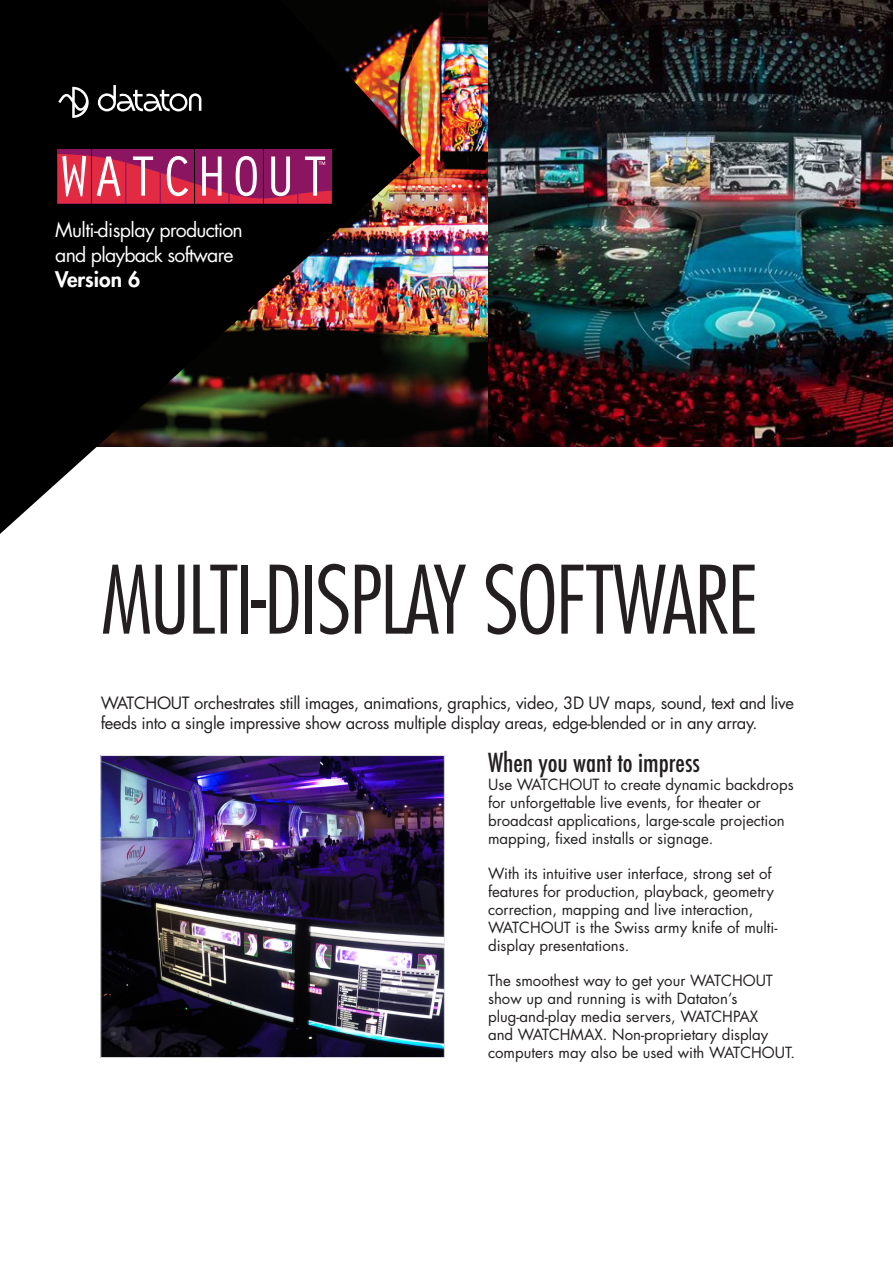
<style>
.page{position:relative;width:893px;height:1263px;background:#fff}
.page>*{position:absolute;margin:0;border:0;box-sizing:border-box;transform-origin:0 0}
.t1{font:300 condensed 91.5px "Futura Std";letter-spacing:-.02em;color:#231f20}
.t2{font:500 condensed 25.5px "Futura";color:#231f20}
.t3{font:800 21px "Futura Std";color:#fff}
.t4{font:19.5px/25.2px "Futura Std";letter-spacing:-.04em;color:#fff}
.t5{font:16.5px/19.8px "Futura Std";letter-spacing:-.02em;color:#231f20}
.t6{font:15px/18px "Futura Std";color:#231f20}
</style>
<div class="page">
<img style="left:421px;top:0;width:472px;height:446px">
<svg style="left:0;top:0;width:421px;height:534px;fill:#000"></svg>
<div style="left:58px;top:149px;width:33px;height:54px;background:#8b1561"></div>
<div style="left:92px;top:149px;width:33px;height:54px;background:#8b1561"></div>
<div style="left:126px;top:149px;width:34px;height:54px;background:#8b1561"></div>
<div style="left:161px;top:149px;width:33px;height:54px;background:#8b1561"></div>
<div style="left:195px;top:149px;width:33px;height:54px;background:#8b1561"></div>
<div style="left:230px;top:149px;width:33px;height:54px;background:#8b1561"></div>
<div style="left:264px;top:149px;width:33px;height:54px;background:#8b1561"></div>
<div style="left:298px;top:149px;width:34px;height:54px;background:#8b1561"></div>
<svg style="left:58px;top:154px;width:274px;height:49px"></svg>
<svg style="left:58px;top:87px;width:31px;height:31px"></svg>
<svg style="left:98px;top:85px;width:103px;height:27px"></svg>
<img style="left:103px;top:757px;width:340px;height:299px">
<div style="left:101px;top:755px;width:344px;height:303px;border:1px solid #e6e7e9"></div>
<p class="t4" style="left:55px;top:217px;width:189px">Multi-display production and playback software</p>
<p class="t3" style="left:55px;top:266px;width:86px">Version 6</p>
<p class="t1" style="left:101px;top:546px;width:659px">MULTI-DISPLAY SOFTWARE</p>
<p class="t5" style="left:101px;top:693px;width:695px">WATCHOUT orchestrates still images, animations, graphics, video, 3D UV maps, sound, text and live feeds into a single impressive show across multiple display areas, edge-blended or in any array.</p>
<p class="t2" style="left:488px;top:747px;width:213px">When you want to impress</p>
<p class="t6" style="left:488px;top:776px;width:307px">Use WATCHOUT to create dynamic backdrops for unforgettable live events, for theater or broadcast applications, large-scale projection mapping, fixed installs or signage.</p>
<p class="t6" style="left:488px;top:865px;width:291px">With its intuitive user interface, strong set of features for production, playback, geometry correction, mapping and live interaction, WATCHOUT is the Swiss army knife of multi&shy;display presentations.</p>
<p class="t6" style="left:488px;top:972px;width:309px">The smoothest way to get your WATCHOUT show up and running is with Dataton’s plug-and-play media servers, WATCHPAX<br>and WATCHMAX. Non-proprietary display computers may also be used with WATCHOUT.</p>
</div>
